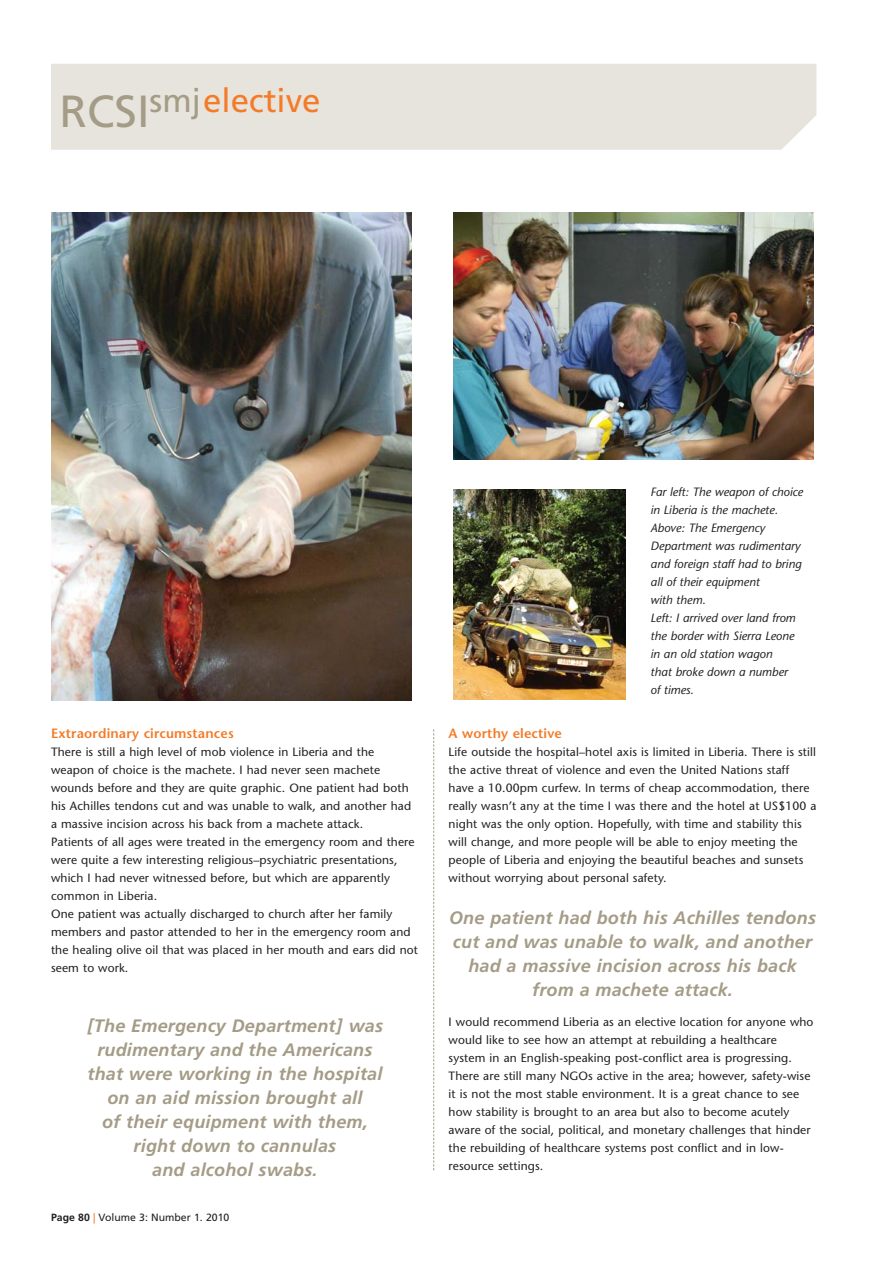
<style>
.page{position:relative;width:893px;height:1263px;background:#fff}
.page>*{position:absolute;margin:0;border:0;box-sizing:border-box;transform-origin:0 0}
.t1{font:33px "Frutiger";color:#f47b28}
.t2{font:italic 700 18px/24px "Frutiger";letter-spacing:.01em;color:#a49c86;text-align:center}
.t3{font:600 13.5px "Stone Sans";letter-spacing:.01em;color:#f47b28}
.t4{font:12px/18px "Stone Sans";letter-spacing:.01em;color:#231f20}
.t5{font:italic 12px/18px "Stone Sans";color:#231f20}
.t6{font:10.5px "Frutiger";color:#231f20}
.s1{font-size:45px;color:#a49c86}
.s2{color:#a49c86}
.s3{font-weight:700}
.s4{color:#f47b28}
</style>
<div class="page">
<div style="left:51px;top:64px;width:765px;height:86px;background:#e6e4dd"></div>
<svg style="left:433px;top:729px;width:1px;height:441px"></svg>
<img style="left:51px;top:213px;width:361px;height:487px">
<img style="left:453px;top:213px;width:361px;height:246px">
<img style="left:453px;top:489px;width:172px;height:210px">
<h1 class="t1" style="left:60px;top:87px;width:263px"><span class="s1">RCSI</span><span class="s2">smj</span>elective</h1>
<p class="t3" style="left:51px;top:728px;width:184px">Extraordinary circumstances</p>
<p class="t4" style="left:51px;top:744px;width:368px">There is still a high level of mob violence in Liberia and the weapon of choice is the machete. I had never seen machete wounds before and they are quite graphic. One patient had both his Achilles tendons cut and was unable to walk, and another had a massive incision across his back from a machete attack.<br>Patients of all ages were treated in the emergency room and there were quite a few interesting religious–psychiatric presentations, which I had never witnessed before, but which are apparently common in Liberia.<br>One patient was actually discharged to church after her family members and pastor attended to her in the emergency room and the healing olive oil that was placed in her mouth and ears did not seem to work.</p>
<h2 class="t2" style="left:87px;top:1015px;width:298px">[The Emergency Department] was rudimentary and the Americans that were working in the hospital on an aid mission brought all<br>of their equipment with them, right down to cannulas<br>and alcohol swabs.</h2>
<p class="t6" style="left:51px;top:1213px;width:180px"><span class="s3">Page 80</span> <span class="s4">|</span> Volume 3: Number 1. 2010</p>
<p class="t5" style="left:651px;top:484px;width:154px">Far left: The weapon of choice in Liberia is the machete.<br>Above: The Emergency<br>Department was rudimentary and foreign staff had to bring all of their equipment<br>with them.<br>Left: I arrived over land from the border with Sierra Leone in an old station wagon<br>that broke down a number<br>of times.</p>
<p class="t3" style="left:449px;top:728px;width:115px">A worthy elective</p>
<p class="t4" style="left:449px;top:744px;width:369px">Life outside the hospital–hotel axis is limited in Liberia. There is still the active threat of violence and even the United Nations staff have a 10.00pm curfew. In terms of cheap accommodation, there really wasn’t any at the time I was there and the hotel at US$100 a night was the only option. Hopefully, with time and stability this will change, and more people will be able to enjoy meeting the people of Liberia and enjoying the beautiful beaches and sunsets without worrying about personal safety.</p>
<h2 class="t2" style="left:449px;top:907px;width:368px">One patient had both his Achilles tendons cut and was unable to walk, and another had a massive incision across his back from a machete attack.</h2>
<p class="t4" style="left:449px;top:1014px;width:366px">I would recommend Liberia as an elective location for anyone who would like to see how an attempt at rebuilding a healthcare system in an English-speaking post-conflict area is progressing.<br>There are still many NGOs active in the area; however, safety-wise it is not the most stable environment. It is a great chance to see how stability is brought to an area but also to become acutely aware of the social, political, and monetary challenges that hinder the rebuilding of healthcare systems post conflict and in low&shy;resource settings.</p>
</div>
